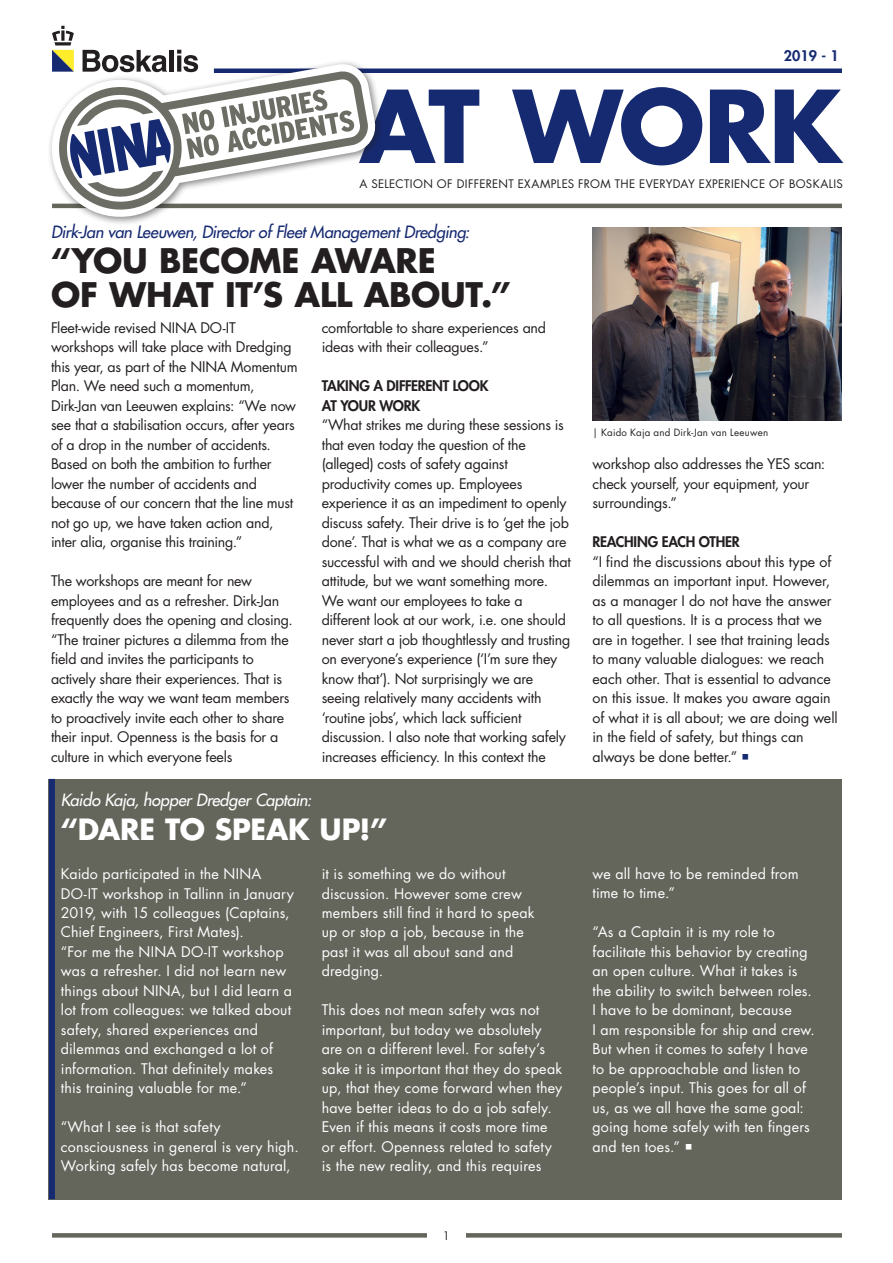
<style>
.page{position:relative;width:893px;height:1263px;background:#fff}
.page>*{position:absolute;margin:0;border:0;box-sizing:border-box;transform-origin:0 0}
.t1{font:700 97.35px "Futura Std";letter-spacing:-.025em;color:#162a71}
.t2{font:700 33px/34.5px "Futura Std";letter-spacing:-.01em;color:#231f20}
.t3{font:700 28.5px "Futura Std";letter-spacing:-.005em;color:#fff}
.t4{font:italic 500 16.5px "Futura Std";letter-spacing:-.015em;color:#162a71}
.t5{font:italic 500 16.5px "Futura Std";letter-spacing:-.015em;color:#fff}
.t6{font:14.25px/19.5px "Futura Std";letter-spacing:-.015em;color:#231f20}
.t7{font:14.25px/19.5px "Futura Std";letter-spacing:.015em;color:#fff}
.t8{font:800 14.25px/19.5px "Futura Std";letter-spacing:-.015em;color:#231f20}
.t9{font:800 14.25px "Futura Std";color:#162a71}
.t10{font:11.4px "Futura Std";letter-spacing:.03em;color:#231f20}
.t11{font:9.75px "Futura Std";letter-spacing:.025em;color:#231f20}
.s1{color:#162a71}
</style>
<div class="page">
<div style="left:214px;top:68px;width:628px;height:5px;background:#162a71"></div>
<hr style="left:52px;top:204px;width:790px;height:4px;background:#64665c">
<svg style="left:52px;top:1233px;width:790px;height:4px;fill:#64665c"></svg>
<div style="left:47px;top:59px;width:338px;height:167px;background:#231f20;opacity:.55"></div>
<svg style="left:52px;top:64px;width:323px;height:153px"></svg>
<svg style="left:52px;top:26px;width:317px;height:186px"></svg>
<div style="left:427px;top:1222px;width:38px;height:26px;background:#fff"></div>
<div style="left:49px;top:779px;width:793px;height:420px;background:#64665c"></div>
<div style="left:49px;top:779px;width:6px;height:420px;background:#162a71"></div>
<img style="left:592px;top:227px;width:250px;height:194px">
<p class="t9" style="left:784px;top:46px;width:56px">2019 - 1</p>
<h1 class="t1" style="left:359px;top:62px;width:484px">AT WORK</h1>
<p class="t10" style="left:359px;top:177px;width:485px">A SELECTION OF DIFFERENT EXAMPLES FROM THE EVERYDAY EXPERIENCE OF BOSKALIS</p>
<p class="t4" style="left:51px;top:222px;width:420px">Dirk-Jan van Leeuwen, Director of Fleet Management Dredging:</p>
<h2 class="t2" style="left:51px;top:243px;width:461px">“YOU BECOME AWARE<br>OF WHAT IT’S ALL ABOUT.”</h2>
<p class="t6" style="left:51px;top:318px;width:248px">Fleet-wide revised NINA DO-IT workshops will take place with Dredging this year, as part of the NINA Momentum Plan. We need such a momentum, Dirk-Jan van Leeuwen explains: “We now see that a stabilisation occurs, after years of a drop in the number of accidents.<br>Based on both the ambition to further lower the number of accidents and because of our concern that the line must not go up, we have taken action and, inter alia, organise this training.”</p>
<p class="t6" style="left:51px;top:572px;width:243px">The workshops are meant for new employees and as a refresher. Dirk-Jan frequently does the opening and closing. “The trainer pictures a dilemma from the field and invites the participants to actively share their experiences. That is exactly the way we want team members to proactively invite each other to share their input. Openness is the basis for a culture in which everyone feels</p>
<p class="t6" style="left:322px;top:318px;width:226px">comfortable to share experiences and ideas with their colleagues.”</p>
<p class="t8" style="left:322px;top:376px;width:168px">TAKING A DIFFERENT LOOK<br>AT YOUR WORK</p>
<p class="t6" style="left:322px;top:415px;width:251px">“What strikes me during these sessions is that even today the question of the (alleged) costs of safety against productivity comes up. Employees experience it as an impediment to openly discuss safety. Their drive is to ‘get the job done’. That is what we as a company are successful with and we should cherish that attitude, but we want something more.<br>We want our employees to take a different look at our work, i.e. one should never start a job thoughtlessly and trusting on everyone’s experience (‘I’m sure they know that’). Not surprisingly we are seeing relatively many accidents with ‘routine jobs’, which lack sufficient discussion. I also note that working safely increases efficiency. In this context the</p>
<p class="t5" style="left:61px;top:789px;width:252px">Kaido Kaja, hopper Dredger Captain:</p>
<h3 class="t3" style="left:61px;top:811px;width:328px">“DARE TO SPEAK UP!”</h3>
<p class="t7" style="left:322px;top:864px;width:214px">it is something we do without discussion. However some crew members still find it hard to speak up or stop a job, because in the past it was all about sand and dredging.</p>
<p class="t7" style="left:322px;top:1001px;width:242px">This does not mean safety was not important, but today we absolutely are on a different level. For safety’s sake it is important that they do speak up, that they come forward when they have better ideas to do a job safely.<br>Even if this means it costs more time or effort. Openness related to safety is the new reality, and this requires</p>
<p class="t7" style="left:61px;top:864px;width:234px">Kaido participated in the NINA DO-IT workshop in Tallinn in January 2019, with 15 colleagues (Captains, Chief Engineers, First Mates).<br>“For me the NINA DO-IT workshop was a refresher. I did not learn new things about NINA, but I did learn a lot from colleagues: we talked about safety, shared experiences and dilemmas and exchanged a lot of information. That definitely makes this training valuable for me.”</p>
<p class="t7" style="left:61px;top:1118px;width:239px">“What I see is that safety consciousness in general is very high.<br>Working safely has become natural,</p>
<p class="t11" style="left:592px;top:426px;width:177px">| Kaido Kaja and Dirk-Jan van Leeuwen</p>
<p class="t6" style="left:592px;top:454px;width:234px">workshop also addresses the YES scan: check yourself, your equipment, your surroundings.”</p>
<p class="t8" style="left:592px;top:532px;width:149px">REACHING EACH OTHER</p>
<p class="t6" style="left:592px;top:552px;width:247px">“I find the discussions about this type of dilemmas an important input. However, as a manager I do not have the answer to all questions. It is a process that we are in together. I see that training leads to many valuable dialogues: we reach each other. That is essential to advance on this issue. It makes you aware again of what it is all about; we are doing well in the field of safety, but things can always be done better.” <span class="s1">○</span></p>
<p class="t7" style="left:592px;top:864px;width:208px">we all have to be reminded from time to time.”</p>
<p class="t7" style="left:592px;top:922px;width:224px">“As a Captain it is my role to facilitate this behavior by creating an open culture. What it takes is the ability to switch between roles.<br>I have to be dominant, because<br>I am responsible for ship and crew.<br>But when it comes to safety I have to be approachable and listen to people’s input. This goes for all of us, as we all have the same goal: going home safely with ten fingers and ten toes.” ○</p>
<p class="t10" style="left:443px;top:1228px;width:9px">1</p>
</div>
